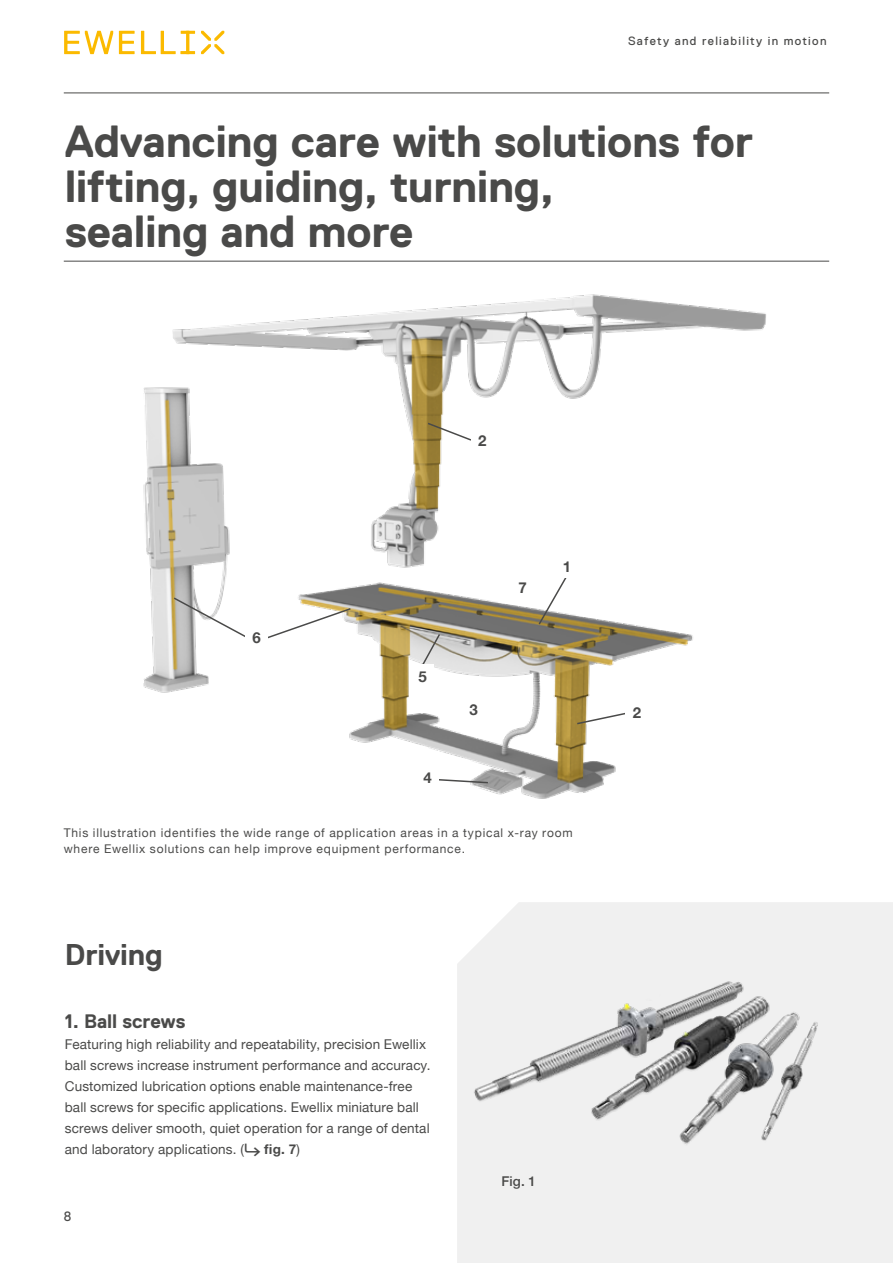
<style>
.page{position:relative;width:893px;height:1263px;background:#fff}
.page>*{position:absolute;margin:0;border:0;box-sizing:border-box;transform-origin:0 0}
.t1{font:700 45px/45px "Replica Std";letter-spacing:-.01em;color:#4a4a49}
.t2{font:700 30px "Replica Std";letter-spacing:-.01em;color:#4a4a49}
.t3{font:700 19.5px "Replica Std";letter-spacing:-.005em;color:#4a4a49}
.t4{font:700 15px "Helvetica Neue";color:#4a4a49}
.t5{font:13.5px/21px "Helvetica Neue";letter-spacing:.01em;color:#4a4a49}
.t6{font:500 13.5px "Helvetica Neue";color:#4a4a49}
.t7{font:13.5px "Replica Std";color:#4a4a49}
.t8{font:12px/16.5px "Helvetica Neue";letter-spacing:.065em;color:#4a4a49}
.t9{font:12px "Replica Std";letter-spacing:.11em;color:#4a4a49}
.s1{font-weight:700}
</style>
<div class="page">
<hr style="left:64px;top:93px;width:765px;height:1px;background:#4a4a49">
<svg style="left:64px;top:31px;width:131px;height:23px"></svg>
<svg style="left:201px;top:31px;width:23px;height:23px"></svg>
<div style="left:457px;top:902px;width:436px;height:361px;background:#f0f0f0"></div>
<img style="left:143px;top:294px;width:623px;height:505px">
<hr style="left:64px;top:261px;width:765px;height:1px;background:#4a4a49">
<svg style="left:575px;top:711px;width:53px;height:14px"></svg>
<svg style="left:421px;top:632px;width:20px;height:35px"></svg>
<svg style="left:264px;top:607px;width:88px;height:33px"></svg>
<svg style="left:426px;top:421px;width:47px;height:21px"></svg>
<svg style="left:172px;top:596px;width:78px;height:44px"></svg>
<svg style="left:537px;top:575px;width:31px;height:51px"></svg>
<svg style="left:439px;top:778px;width:50px;height:6px"></svg>
<div style="left:626px;top:701px;width:22px;height:22px;background:#fff"></div>
<div style="left:462px;top:698px;width:23px;height:22px;background:#fff"></div>
<div style="left:417px;top:765px;width:22px;height:23px;background:#fff"></div>
<div style="left:411px;top:665px;width:23px;height:22px;background:#fff"></div>
<div style="left:471px;top:428px;width:22px;height:23px;background:#fff"></div>
<div style="left:245px;top:626px;width:23px;height:22px;background:#fff"></div>
<div style="left:511px;top:576px;width:23px;height:22px;background:#fff"></div>
<div style="left:556px;top:555px;width:22px;height:22px;background:#fff"></div>
<img style="left:457px;top:976px;width:402px;height:206px">
<p class="t9" style="left:628px;top:34px;width:200px">Safety and reliability in motion</p>
<h1 class="t1" style="left:65px;top:119px;width:690px">Advancing care with solutions for lifting, guiding, turning,<br>sealing and more</h1>
<p class="t4" style="left:252px;top:626px;width:10px">6</p>
<p class="t4" style="left:478px;top:428px;width:10px">2</p>
<p class="t4" style="left:418px;top:665px;width:10px">5</p>
<p class="t4" style="left:424px;top:766px;width:10px">4</p>
<p class="t4" style="left:518px;top:576px;width:10px">7</p>
<p class="t4" style="left:563px;top:555px;width:10px">1</p>
<p class="t4" style="left:469px;top:698px;width:10px">3</p>
<p class="t4" style="left:633px;top:701px;width:10px">2</p>
<p class="t8" style="left:64px;top:825px;width:510px">This illustration identifies the wide range of application areas in a typical x-ray room where Ewellix solutions can help improve equipment performance.</p>
<h2 class="t2" style="left:65px;top:938px;width:100px">Driving</h2>
<h3 class="t3" style="left:65px;top:1010px;width:122px">1. Ball screws</h3>
<p class="t5" style="left:65px;top:1035px;width:367px">Featuring high reliability and repeatability, precision Ewellix ball screws increase instrument performance and accuracy.<br>Customized lubrication options enable maintenance-free ball screws for specific applications. Ewellix miniature ball screws deliver smooth, quiet operation for a range of dental and laboratory applications. (<span class="s1">⮑ fig. 7</span>)</p>
<p class="t7" style="left:64px;top:1209px;width:9px">8</p>
<p class="t6" style="left:501px;top:1170px;width:36px">Fig. 1</p>
</div>
